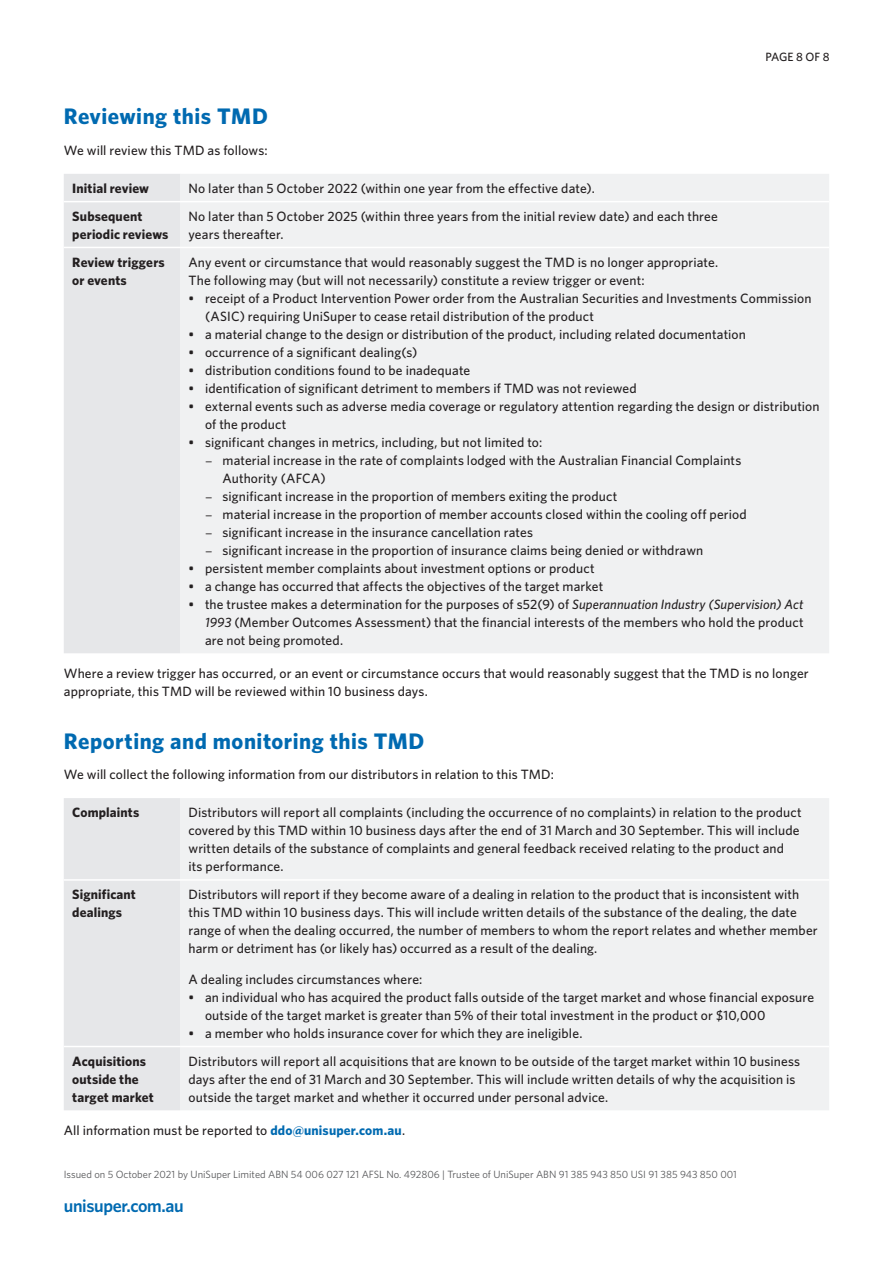
<style>
.page{position:relative;width:893px;height:1263px;background:#fff}
.page>*{position:absolute;margin:0;border:0;box-sizing:border-box;transform-origin:0 0}
.t1{font:700 22.5px "Whitney";letter-spacing:.02em;color:#006ab1}
.t2{font:600 18px "Whitney";letter-spacing:-.02em;color:#006ab1}
.t3{font:500 13.5px/18px "Whitney";letter-spacing:.01em;color:#231f20}
.t4{font:700 13.5px/18px "Whitney";letter-spacing:.01em;color:#231f20}
.t5{font:500 12px "Whitney";letter-spacing:-.015em;color:#231f20}
.t6{font:10.5px "Whitney";color:#57585a}
.s1{font-family:"PF Handbook Pro";font-weight:400}
.s2{font-style:italic}
.s3{font-weight:700;color:#006ab1}
</style>
<div class="page">
<div style="left:64px;top:174px;width:116px;height:479px;background:#e6e7e9"></div>
<div style="left:180px;top:174px;width:649px;height:479px;background:#f0f1f2"></div>
<hr style="left:64px;top:201px;width:116px;height:1px;background:#fff">
<hr style="left:180px;top:201px;width:649px;height:1px;background:#fff">
<hr style="left:64px;top:247px;width:116px;height:1px;background:#fff">
<hr style="left:180px;top:247px;width:649px;height:1px;background:#fff">
<div style="left:64px;top:798px;width:116px;height:312px;background:#e6e7e9"></div>
<div style="left:180px;top:798px;width:649px;height:312px;background:#f0f1f2"></div>
<hr style="left:64px;top:879px;width:116px;height:2px;background:#fff">
<hr style="left:180px;top:879px;width:649px;height:2px;background:#fff">
<hr style="left:64px;top:1046px;width:116px;height:1px;background:#fff">
<hr style="left:180px;top:1046px;width:649px;height:1px;background:#fff">
<p class="t5" style="left:765px;top:49px;width:66px">PAGE 8 OF 8</p>
<h1 class="t1" style="left:64px;top:101px;width:206px">Reviewing this TMD</h1>
<p class="t3" style="left:64px;top:141px;width:205px">We will review this TMD as follows:</p>
<p class="t4" style="left:72px;top:179px;width:78px">Initial review</p>
<p class="t3" style="left:189px;top:179px;width:408px">No later than 5 October 2022 (within one year from the effective date).</p>
<p class="t4" style="left:72px;top:207px;width:98px">Subsequent periodic reviews</p>
<p class="t3" style="left:189px;top:207px;width:531px">No later than 5 October 2025 (within three years from the initial review date) and each three years thereafter.</p>
<p class="t4" style="left:72px;top:253px;width:94px">Review triggers or events</p>
<p class="t3" style="left:189px;top:253px;width:531px">Any event or circumstance that would reasonably suggest the TMD is no longer appropriate.<br>The following may (but will not necessarily) constitute a review trigger or event:</p>
<p class="t3" style="left:205px;top:289px;width:608px;text-indent:-16px">• receipt of a Product Intervention Power order from the Australian Securities and Investments Commission (ASIC) requiring UniSuper to cease retail distribution of the product</p>
<p class="t3" style="left:189px;top:325px;width:559px">• a material change to the design or distribution of the product, including related documentation</p>
<p class="t3" style="left:189px;top:343px;width:230px">• occurrence of a significant dealing(s)</p>
<p class="t3" style="left:189px;top:361px;width:283px">• distribution conditions found to be inadequate</p>
<p class="t3" style="left:189px;top:379px;width:450px">• identification of significant detriment to members if TMD was not reviewed</p>
<p class="t3" style="left:205px;top:397px;width:616px;text-indent:-16px">• external events such as adverse media coverage or regulatory attention regarding the design or distribution of the product</p>
<p class="t3" style="left:189px;top:433px;width:355px">• significant changes in metrics, including, but not limited to:</p>
<p class="t3" style="left:223px;top:451px;width:520px;text-indent:-17px"><span class="s1">–</span> material increase in the rate of complaints lodged with the Australian Financial Complaints<br>Authority (AFCA)</p>
<p class="t3" style="left:206px;top:487px;width:413px"><span class="s1">–</span> significant increase in the proportion of members exiting the product</p>
<p class="t3" style="left:206px;top:505px;width:543px"><span class="s1">–</span> material increase in the proportion of member accounts closed within the cooling off period</p>
<p class="t3" style="left:206px;top:523px;width:329px"><span class="s1">–</span> significant increase in the insurance cancellation rates</p>
<p class="t3" style="left:206px;top:541px;width:499px"><span class="s1">–</span> significant increase in the proportion of insurance claims being denied or withdrawn</p>
<p class="t3" style="left:189px;top:559px;width:408px">• persistent member complaints about investment options or product</p>
<p class="t3" style="left:189px;top:577px;width:416px">• a change has occurred that affects the objectives of the target market</p>
<p class="t3" style="left:205px;top:595px;width:600px;text-align:justify;text-indent:-16px">• the trustee makes a determination for the purposes of s52(9) of <span class="s2">Superannuation Industry (Supervision) Act 1993</span> (Member Outcomes Assessment) that the financial interests of the members who hold the product are not being promoted.</p>
<p class="t3" style="left:64px;top:664px;width:746px">Where a review trigger has occurred, or an event or circumstance occurs that would reasonably suggest that the TMD is no longer appropriate, this TMD will be reviewed within 10 business days.</p>
<h1 class="t1" style="left:64px;top:726px;width:362px">Reporting and monitoring this TMD</h1>
<p class="t3" style="left:64px;top:765px;width:492px">We will collect the following information from our distributors in relation to this TMD:</p>
<p class="t4" style="left:72px;top:803px;width:69px">Complaints</p>
<p class="t3" style="left:189px;top:803px;width:615px">Distributors will report all complaints (including the occurrence of no complaints) in relation to the product covered by this TMD within 10 business days after the end of 31 March and 30 September. This will include written details of the substance of complaints and general feedback received relating to the product and<br>its performance.</p>
<p class="t4" style="left:72px;top:885px;width:65px">Significant dealings</p>
<p class="t3" style="left:189px;top:885px;width:631px">Distributors will report if they become aware of a dealing in relation to the product that is inconsistent with this TMD within 10 business days. This will include written details of the substance of the dealing, the date range of when the dealing occurred, the number of members to whom the report relates and whether member harm or detriment has (or likely has) occurred as a result of the dealing.</p>
<p class="t3" style="left:189px;top:970px;width:235px">A dealing includes circumstances where:</p>
<p class="t3" style="left:205px;top:988px;width:611px;text-indent:-16px">• an individual who has acquired the product falls outside of the target market and whose financial exposure outside of the target market is greater than 5% of their total investment in the product or $10,000</p>
<p class="t3" style="left:189px;top:1024px;width:395px">• a member who holds insurance cover for which they are ineligible.</p>
<p class="t4" style="left:72px;top:1052px;width:83px">Acquisitions outside the target market</p>
<p class="t3" style="left:189px;top:1052px;width:613px">Distributors will report all acquisitions that are known to be outside of the target market within 10 business days after the end of 31 March and 30 September. This will include written details of why the acquisition is outside the target market and whether it occurred under personal advice.</p>
<p class="t3" style="left:64px;top:1121px;width:343px">All information must be reported to <span class="s3">ddo@unisuper.com.au</span>.</p>
<p class="t6" style="left:64px;top:1167px;width:675px">Issued on 5 October 2021 by UniSuper Limited ABN 54 006 027 121 AFSL No. 492806 | Trustee of UniSuper ABN 91 385 943 850 USI 91 385 943 850 001</p>
<h2 class="t2" style="left:64px;top:1194px;width:122px">unisuper.com.au</h2>
</div>
